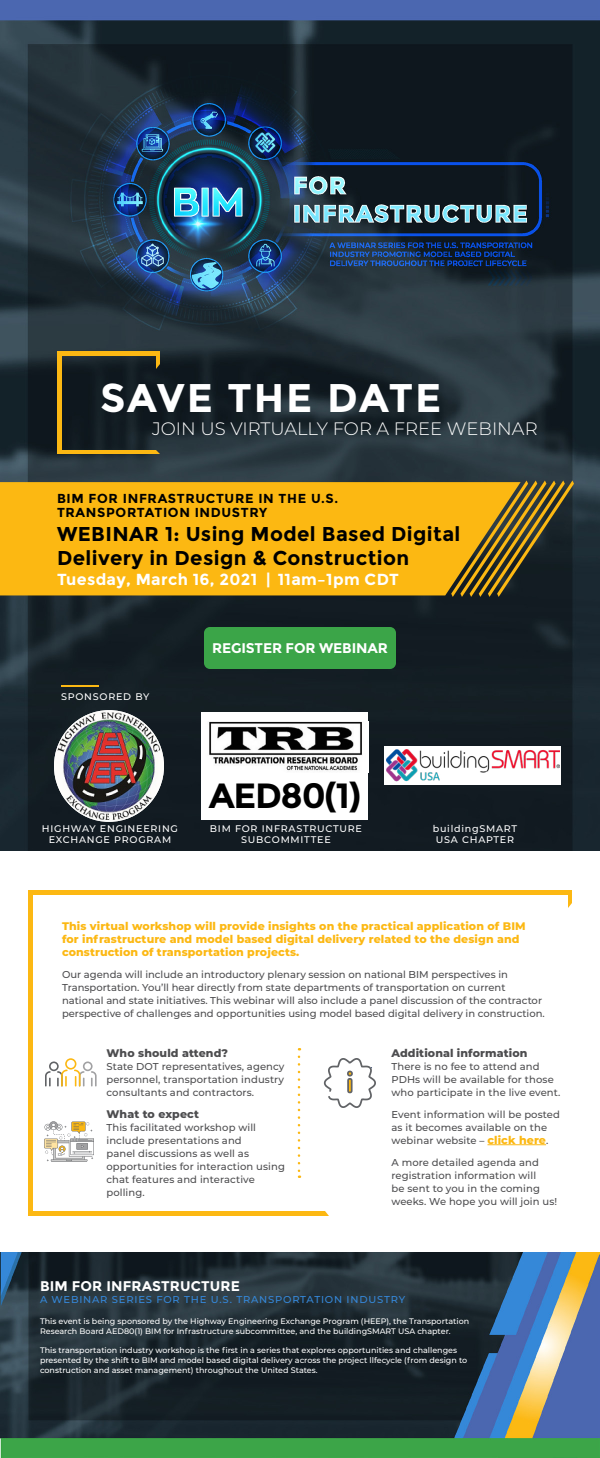
<style>
.page{position:relative;width:600px;height:1458px;background:#fff}
.page>*{position:absolute;margin:0;border:0;box-sizing:border-box;transform-origin:0 0}
.t1{font:700 40px "Montserrat";letter-spacing:.045em;color:#fff}
.t2{font:700 35px "Montserrat";letter-spacing:-.04em;color:#000}
.t3{font:700 20px/24px "Montserrat";letter-spacing:.02em;color:#000}
.t4{font:300 18px "Montserrat";color:#fff}
.t5{font:700 16px "Montserrat";letter-spacing:.02em;color:#fff}
.t6{font:700 14px "Montserrat";letter-spacing:.005em;color:#fff}
.t7{font:700 13px/14px "Montserrat";letter-spacing:.05em;color:#000}
.t8{font:800 11px/13px "Montserrat";letter-spacing:.01em;color:#fcb813}
.t9{font:800 11px "Montserrat";letter-spacing:.01em;color:#4d4d4f}
.t10{font:500 10px/13px "Montserrat";letter-spacing:.005em;color:#4d4d4f}
.t11{font:500 10px "Montserrat";letter-spacing:.08em;color:#3587d8}
.t12{font:500 9.6px/11.5px "Montserrat";letter-spacing:.08em;color:#fff;text-align:center}
.t13{font:500 8px/10px "Montserrat";color:#fff}
.s1{font-weight:800;font-size:11px;color:#fcb813}
</style>
<div class="page">
<img style="left:0;top:0;width:600px;height:851px">
<img style="left:0;top:1252px;width:600px;height:206px">
<img style="left:54px;top:710px;width:110px;height:112px">
<div style="left:202px;top:712px;width:166px;height:108px;background:#fff"></div>
<img style="left:209px;top:721px;width:153px;height:50px">
<svg style="left:57px;top:351px;width:103px;height:103px;background:#313120"></svg>
<svg style="left:28px;top:890px;width:544px;height:326px"></svg>
<div style="left:384px;top:746px;width:178px;height:40px;background:#fff"></div>
<img style="left:387px;top:749px;width:172px;height:33px">
<svg style="left:451px;top:481px;width:123px;height:116px;background:#3d3c28"></svg>
<div style="left:0;top:482px;width:521px;height:113px;background:#fcb812"></div>
<svg style="left:45px;top:1058px;width:52px;height:28px"></svg>
<svg style="left:324px;top:1058px;width:52px;height:50px"></svg>
<svg style="left:44px;top:1121px;width:50px;height:41px"></svg>
<div style="left:204px;top:627px;width:192px;height:42px;background:#3ba548;border-radius:6px"></div>
<hr style="left:61px;top:685px;width:38px;height:2px;background:#fcb813">
<hr style="left:487px;top:1144px;width:59px;height:1px;background:#fcb813">
<h1 class="t1" style="left:100px;top:374px;width:343px">SAVE THE DATE</h1>
<h3 class="t4" style="left:152px;top:417px;width:387px">JOIN US VIRTUALLY FOR A FREE WEBINAR</h3>
<h3 class="t7" style="left:57px;top:491px;width:283px">BIM FOR INFRASTRUCTURE IN THE U.S.<br>TRANSPORTATION INDUSTRY</h3>
<h3 class="t3" style="left:57px;top:522px;width:405px">WEBINAR 1: Using Model Based Digital<br>Delivery in Design &amp; Construction</h3>
<h3 class="t5" style="left:57px;top:569px;width:343px">Tuesday, March 16, 2021 | 11am–1pm CDT</h3>
<p class="t12" style="left:61px;top:691px;width:90px">SPONSORED BY</p>
<h3 class="t6" style="left:212px;top:640px;width:177px">REGISTER FOR WEBINAR</h3>
<h2 class="t2" style="left:209px;top:775px;width:154px">AED80(1)</h2>
<p class="t12" style="left:42px;top:822px;width:138px">HIGHWAY ENGINEERING<br>EXCHANGE PROGRAM</p>
<p class="t12" style="left:210px;top:822px;width:154px">BIM FOR INFRASTRUCTURE<br>SUBCOMMITTEE</p>
<p class="t12" style="left:433px;top:822px;width:86px">buildingSMART<br>USA CHAPTER</p>
<p class="t8" style="left:62px;top:919px;width:465px">This virtual workshop will provide insights on the practical application of BIM for infrastructure and model based digital delivery related to the design and construction of transportation projects.</p>
<p class="t10" style="left:62px;top:967px;width:484px">Our agenda will include an introductory plenary session on national BIM perspectives in Transportation. You’ll hear directly from state departments of transportation on current national and state initiatives. This webinar will also include a panel discussion of the contractor perspective of challenges and opportunities using model based digital delivery in construction.</p>
<p class="t9" style="left:106px;top:1045px;width:123px">Who should attend?</p>
<p class="t10" style="left:106px;top:1059px;width:180px;text-align:justify">State DOT representatives, agency personnel, transportation industry consultants and contractors.</p>
<p class="t9" style="left:106px;top:1106px;width:94px">What to expect</p>
<p class="t10" style="left:106px;top:1120px;width:180px">This facilitated workshop will include presentations and<br>panel discussions as well as opportunities for interaction using chat features and interactive polling.</p>
<p class="t9" style="left:392px;top:1045px;width:138px">Additional information</p>
<p class="t10" style="left:392px;top:1059px;width:170px">There is no fee to attend and<br>PDHs will be available for those who participate in the live event.</p>
<p class="t10" style="left:392px;top:1107px;width:170px">Event information will be posted as it becomes available on the webinar website – <span class="s1">click here</span>.</p>
<p class="t10" style="left:391px;top:1155px;width:167px">A more detailed agenda and registration information will<br>be sent to you in the coming weeks. We hope you will join us!</p>
<h3 class="t6" style="left:40px;top:1277px;width:202px">BIM FOR INFRASTRUCTURE</h3>
<p class="t11" style="left:40px;top:1292px;width:367px">A WEBINAR SERIES FOR THE U.S. TRANSPORTATION INDUSTRY</p>
<p class="t13" style="left:40px;top:1316px;width:431px">This event is being sponsored by the Highway Engineering Exchange Program (HEEP), the Transportation<br>Research Board AED80(1) BIM for Infrastructure subcommittee, and the buildingSMART USA chapter.</p>
<p class="t13" style="left:40px;top:1345px;width:429px">This transportation industry workshop is the first in a series that explores opportunities and challenges presented by the shift to BIM and model based digital delivery across the project llfecycle (from design to construction and asset management) throughout the United States.</p>
</div>
